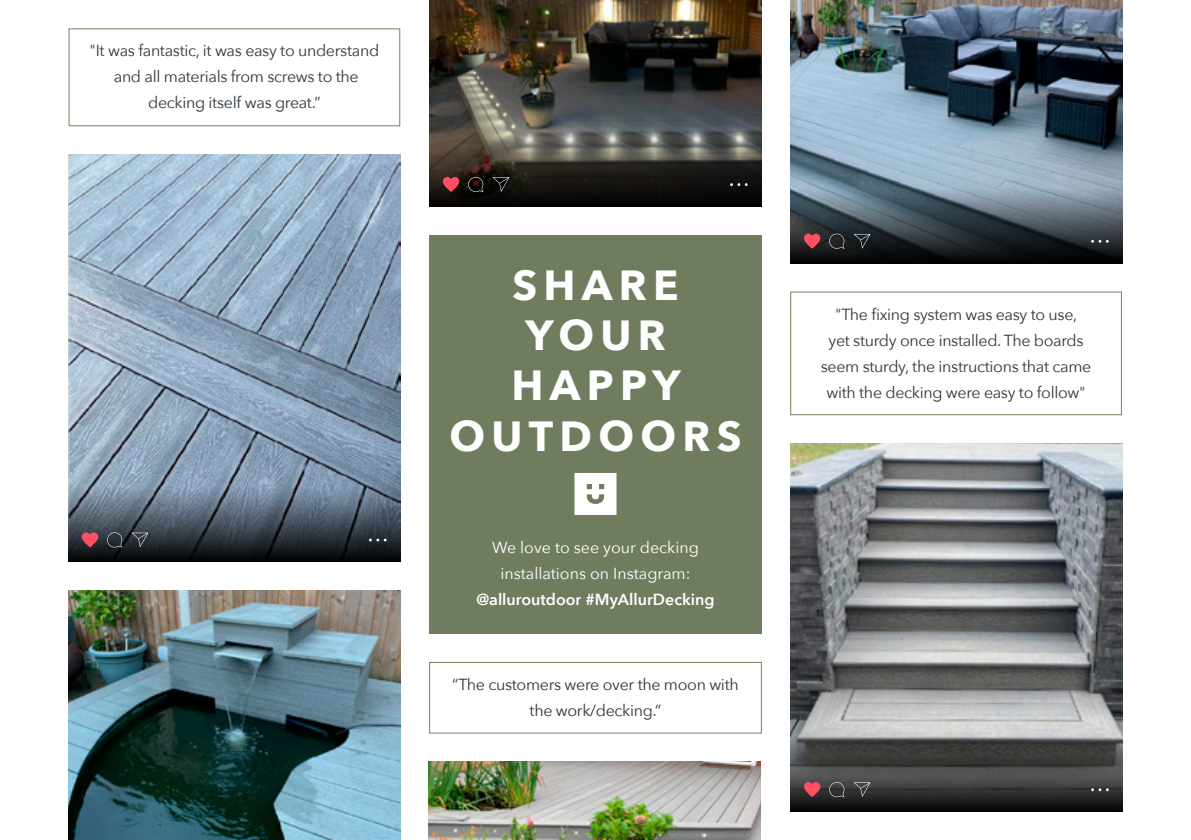
<style>
.page{position:relative;width:1191px;height:840px;background:#fff}
.page>*{position:absolute;margin:0;border:0;box-sizing:border-box;transform-origin:0 0}
.t1{font:700 42px/50.4px "Avenir Next";letter-spacing:.15em;color:#fff;text-align:center}
.t2{font:16px/26px "Avenir Next";letter-spacing:-.02em;color:#2d363d;text-align:center}
.t3{font:16px/26px "Avenir Next";color:#fff;text-align:center}
.t4{font:600 16px "Avenir Next";color:#fff}
</style>
<div class="page">
<img style="left:790px;top:0;width:333px;height:188px">
<img style="left:429px;top:0;width:333px;height:131px">
<img style="left:68px;top:154px;width:333px;height:332px">
<img style="left:790px;top:443px;width:333px;height:293px">
<div style="left:69px;top:28px;width:331px;height:98px;border:1px solid #73835f"></div>
<div style="left:790px;top:291px;width:332px;height:124px;border:1px solid #73835f"></div>
<div style="left:429px;top:661px;width:333px;height:72px;border:1px solid #73835f"></div>
<div style="left:429px;top:235px;width:333px;height:398px;background:#6f7d5e"></div>
<svg style="left:574px;top:473px;width:42px;height:41px;background:#eff1ed"></svg>
<img style="left:68px;top:590px;width:333px;height:249px">
<img style="left:428px;top:761px;width:333px;height:78px">
<svg style="left:68px;top:486px;width:333px;height:75px;background:#444f5b"></svg>
<svg style="left:82px;top:532px;width:16px;height:15px"></svg>
<svg style="left:107px;top:532px;width:15px;height:15px"></svg>
<svg style="left:131px;top:532px;width:17px;height:15px"></svg>
<svg style="left:369px;top:538px;width:17px;height:3px"></svg>
<svg style="left:429px;top:131px;width:333px;height:75px;background:#38352f"></svg>
<svg style="left:443px;top:177px;width:16px;height:15px"></svg>
<svg style="left:468px;top:177px;width:15px;height:15px"></svg>
<svg style="left:492px;top:177px;width:17px;height:15px"></svg>
<svg style="left:730px;top:183px;width:17px;height:3px"></svg>
<svg style="left:790px;top:188px;width:333px;height:75px;background:#3e4850"></svg>
<svg style="left:804px;top:233px;width:16px;height:15px"></svg>
<svg style="left:829px;top:233px;width:15px;height:16px"></svg>
<svg style="left:853px;top:234px;width:17px;height:14px"></svg>
<svg style="left:1091px;top:240px;width:17px;height:2px"></svg>
<svg style="left:790px;top:736px;width:333px;height:75px;background:#3c3d3c"></svg>
<svg style="left:804px;top:781px;width:16px;height:15px"></svg>
<svg style="left:829px;top:781px;width:15px;height:16px"></svg>
<svg style="left:853px;top:782px;width:17px;height:14px"></svg>
<svg style="left:1091px;top:787px;width:17px;height:3px"></svg>
<p class="t2" style="left:90px;top:37px;width:291px">"It was fantastic, it was easy to understand and all materials from screws to the decking itself was great.”</p>
<h1 class="t1" style="left:449px;top:259px;width:293px">SHARE<br>YOUR<br>HAPPY<br>OUTDOORS</h1>
<p class="t3" style="left:492px;top:533px;width:208px">We love to see your decking installations on Instagram:</p>
<p class="t4" style="left:476px;top:585px;width:240px">@alluroutdoor #MyAllurDecking</p>
<p class="t2" style="left:452px;top:670px;width:288px">“The customers were over the moon with the work/decking.”</p>
<p class="t2" style="left:821px;top:300px;width:272px">"The fixing system was easy to use,<br>yet sturdy once installed. The boards seem sturdy, the instructions that came with the decking were easy to follow"</p>
</div>
